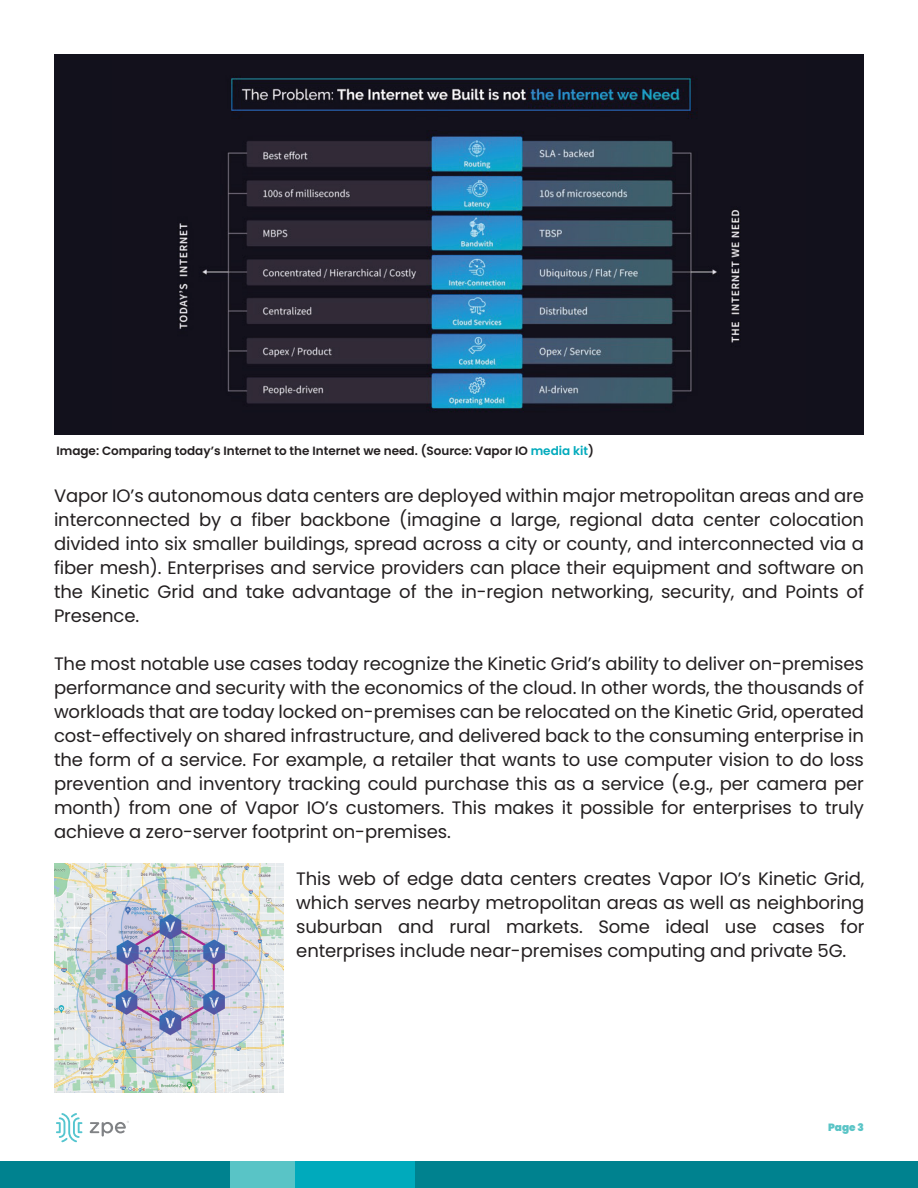
<style>
.page{position:relative;width:918px;height:1188px;background:#fff}
.page>*{position:absolute;margin:0;border:0;box-sizing:border-box;transform-origin:0 0}
.t1{font:18px/24px "Poppins";letter-spacing:-.005em;color:#231f20;text-align:justify}
.t2{font:600 12px "Poppins";color:#231f20}
.t3{font:900 10.5px "Poppins";color:#59c4c6}
.s1{color:#00aabc}
</style>
<div class="page">
<div style="left:55px;top:54px;width:809px;height:380px;background:#12111c"></div>
<img style="left:179px;top:77px;width:562px;height:335px">
<img style="left:55px;top:864px;width:228px;height:228px">
<svg style="left:56px;top:1113px;width:26px;height:29px"></svg>
<svg style="left:89px;top:1121px;width:40px;height:16px"></svg>
<div style="left:0;top:1161px;width:915px;height:27px;background:#00828f"></div>
<div style="left:230px;top:1161px;width:688px;height:27px;background:#59c4c6"></div>
<div style="left:295px;top:1161px;width:608px;height:27px;background:#00aabc"></div>
<div style="left:416px;top:1161px;width:502px;height:27px;background:#00828f"></div>
<p class="t2" style="left:56px;top:444px;width:539px">Image: Comparing today’s Internet to the Internet we need. (Source: Vapor IO <span class="s1">media kit</span>)</p>
<p class="t1" style="left:54px;top:484px;width:812px">Vapor IO’s autonomous data centers are deployed within major metropolitan areas and are interconnected by a fiber backbone (imagine a large, regional data center colocation divided into six smaller buildings, spread across a city or county, and interconnected via a fiber mesh). Enterprises and service providers can place their equipment and software on the Kinetic Grid and take advantage of the in-region networking, security, and Points of Presence.</p>
<p class="t1" style="left:54px;top:652px;width:812px">The most notable use cases today recognize the Kinetic Grid’s ability to deliver on-premises performance and security with the economics of the cloud. In other words, the thousands of workloads that are today locked on-premises can be relocated on the Kinetic Grid, operated cost-effectively on shared infrastructure, and delivered back to the consuming enterprise in the form of a service. For example, a retailer that wants to use computer vision to do loss prevention and inventory tracking could purchase this as a service (e.g., per camera per month) from one of Vapor IO’s customers. This makes it possible for enterprises to truly achieve a zero-server footprint on-premises.</p>
<p class="t1" style="left:296px;top:867px;width:570px">This web of edge data centers creates Vapor IO’s Kinetic Grid, which serves nearby metropolitan areas as well as neighboring suburban and rural markets. Some ideal use cases for enterprises include near-premises computing and private 5G.</p>
<p class="t3" style="left:828px;top:1122px;width:37px">Page 3</p>
</div>
